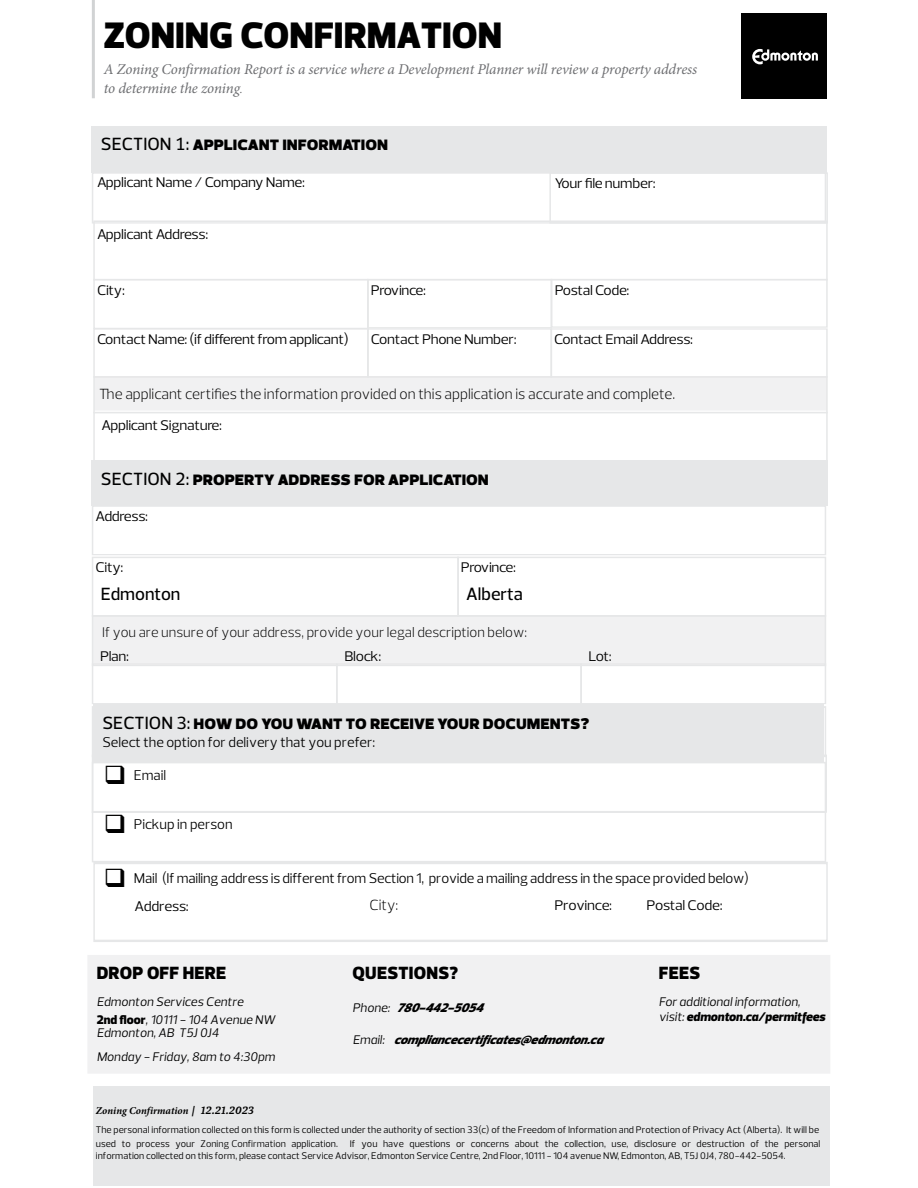
<style>
.page{position:relative;width:918px;height:1188px;background:#fff}
.page>*{position:absolute;margin:0;border:0;box-sizing:border-box;transform-origin:0 0}
.t1{font:900 37.5px "Prelo";color:#000}
.t2{font:900 18px "Prelo";color:#000}
.t3{font:500 18px "Prelo";color:#000}
.t4{font:italic 15px/18.3px "Minion Pro";letter-spacing:-.01em;color:#6d6e71}
.t5{font:300 15px "Prelo";color:#000}
.t6{font:italic 15px "Prelo";letter-spacing:-.01em;color:#000}
.t7{font:14.25px "Prelo";letter-spacing:-.02em;color:#000;scale:1.05 1}
.t8{font:14.25px/28.5px "Prelo";letter-spacing:-.02em;color:#000}
.t9{font:300 14.25px "Prelo";color:#000}
.t10{font:14.25px "Prelo";color:#000}
.t11{font:italic 12.75px/17.5px "Prelo";color:#000}
.t12{font:italic 900 12.75px "Prelo";color:#000}
.t13{font:italic 700 10.5px "Minion Pro";color:#000}
.t14{font:9.75px/13.5px "Prelo";color:#000}
.s1{font-family:"Quercus 10";font-weight:300}
.s2{font-weight:500}
.s3{font-weight:900;font-style:normal}
.s4{font-weight:400}
.s5{font-weight:900}
.s6{font-family:"Quercus 10";font-weight:500}
</style>
<div class="page">
<div style="left:93px;top:1086px;width:737px;height:100px;background:#e6e7e8"></div>
<div style="left:742px;top:13px;width:85px;height:85px;background:#000"></div>
<svg style="left:752px;top:49px;width:66px;height:15px"></svg>
<hr style="left:92px;top:0;width:3px;height:98px;background:#d1d3d4">
<div style="left:92px;top:126px;width:735px;height:46px;background:#e6e7e8"></div>
<svg style="left:93px;top:224px;width:735px;height:54px"></svg>
<svg style="left:93px;top:278px;width:735px;height:182px"></svg>
<div style="left:92px;top:460px;width:736px;height:46px;background:#e6e7e8"></div>
<svg style="left:91px;top:172px;width:737px;height:52px"></svg>
<div style="left:88px;top:955px;width:742px;height:118px;background:#f1f1f2"></div>
<svg style="left:91px;top:505px;width:736px;height:357px"></svg>
<div style="left:94px;top:704px;width:730px;height:59px;background:#e6e7e8"></div>
<svg style="left:93px;top:861px;width:735px;height:81px"></svg>
<h1 class="t1" style="left:104px;top:14px;width:400px">ZONING CONFIRMATION</h1>
<h3 class="t4" style="left:104px;top:60px;width:595px">A Zoning Confirmation Report is a service where a Development Planner will review a property address to determine the zoning<span class="s1">.</span></h3>
<h2 class="t2" style="left:101px;top:133px;width:289px"><span class="s2">SECTION 1:</span> applicant information</h2>
<h3 class="t7" style="left:97px;top:173px;width:200px">Applicant Name / Company Name:</h3>
<h3 class="t7" style="left:97px;top:226px;width:107px">Applicant Address:</h3>
<h3 class="t7" style="left:555px;top:175px;width:98px">Your file number:</h3>
<h3 class="t7" style="left:371px;top:281px;width:54px">Province:</h3>
<h3 class="t7" style="left:555px;top:281px;width:73px">Postal Code:</h3>
<h3 class="t7" style="left:97px;top:281px;width:28px">City:</h3>
<h3 class="t7" style="left:97px;top:331px;width:241px">Contact Name: (if different from applicant)</h3>
<h3 class="t7" style="left:371px;top:331px;width:140px">Contact Phone Number:</h3>
<h3 class="t7" style="left:554px;top:331px;width:134px">Contact Email Address:</h3>
<h3 class="t5" style="left:99px;top:384px;width:577px">The applicant certifies the information provided on this application is accurate and complete.</h3>
<h3 class="t7" style="left:102px;top:416px;width:116px">Applicant Signature:</h3>
<h2 class="t2" style="left:101px;top:467px;width:390px"><span class="s2">SECTION 2:</span> property address for application</h2>
<h3 class="t7" style="left:96px;top:508px;width:52px">Address:</h3>
<h3 class="t7" style="left:96px;top:559px;width:28px">City:</h3>
<h3 class="t7" style="left:461px;top:559px;width:54px">Province:</h3>
<h2 class="t3" style="left:101px;top:583px;width:81px">Edmonton</h2>
<h2 class="t3" style="left:466px;top:583px;width:58px">Alberta</h2>
<h3 class="t9" style="left:102px;top:623px;width:426px">If you are unsure of your address, provide your legal description below:</h3>
<h3 class="t7" style="left:100px;top:648px;width:29px">Plan:</h3>
<h3 class="t7" style="left:344px;top:648px;width:37px">Block:</h3>
<h3 class="t7" style="left:589px;top:648px;width:24px">Lot:</h3>
<h3 class="t6" style="left:102px;top:706px;width:282px">Select the option for delivery that you prefer:</h3>
<h2 class="t2" style="left:102px;top:711px;width:489px"><span class="s2">SECTION 3:</span> how do you want to receive your documents?</h2>
<h3 class="t10" style="left:102px;top:734px;width:274px">Select the option for delivery that you prefer:</h3>
<h3 class="t8" style="left:104px;top:760px;width:64px">❑ Email</h3>
<h3 class="t10" style="left:104px;top:816px;width:130px">❑ Pickup in person</h3>
<h3 class="t8" style="left:135px;top:863px;width:616px;text-indent:-31px">❑ Mail (If mailing address is different from Section 1, provide a mailing address in the space provided below)<br>Address:</h3>
<h3 class="t5" style="left:369px;top:895px;width:30px">City:</h3>
<h3 class="t7" style="left:555px;top:896px;width:56px">Province:</h3>
<h3 class="t7" style="left:646px;top:896px;width:74px">Postal Code:</h3>
<h2 class="t2" style="left:97px;top:963px;width:131px">DROP OFF HERE</h2>
<h3 class="t11" style="left:97px;top:993px;width:180px">Edmonton Services Centre<br><span class="s3">2nd floor</span>, 10111 - 104 Avenue NW</h3>
<h3 class="t11" style="left:97px;top:1020px;width:180px;line-height:24.8px">Edmonton, AB T5J 0J4<br>Monday - Friday, 8am to 4:30pm</h3>
<h2 class="t2" style="left:353px;top:962px;width:107px">QUESTIONS?</h2>
<h3 class="t12" style="left:353px;top:1000px;width:135px"><span class="s4">P h o n e :</span> 780-442-5054</h3>
<h3 class="t12" style="left:353px;top:1033px;width:255px"><span class="s4">E m a i l :</span> compliancecertificates@edmonton.ca</h3>
<h2 class="t2" style="left:659px;top:962px;width:43px">FEES</h2>
<h3 class="t11" style="left:659px;top:994px;width:168px;line-height:15px">For additional information, visit: <span class="s5">edmonton.ca/permitfees</span></h3>
<p class="t13" style="left:96px;top:1103px;width:160px">Zoning Confirmation <span class="s6">| 12.21.2023</span></p>
<p class="t14" style="left:96px;top:1123px;width:726px">The personal information collected on this form is collected under the authority of section 33(c) of the Freedom of Information and Protection of Privacy Act (Alberta). It will be used to process your Zoning Confirmation application. If you have questions or concerns about the collection, use, disclosure or destruction of the personal</p>
<p class="t14" style="left:96px;top:1149px;width:691px">information collected on this form, please contact Service Advisor, Edmonton Service Centre, 2nd Floor, 10111 - 104 avenue NW, Edmonton, AB, T5J 0J4, 780-442-5054.</p>
</div>
